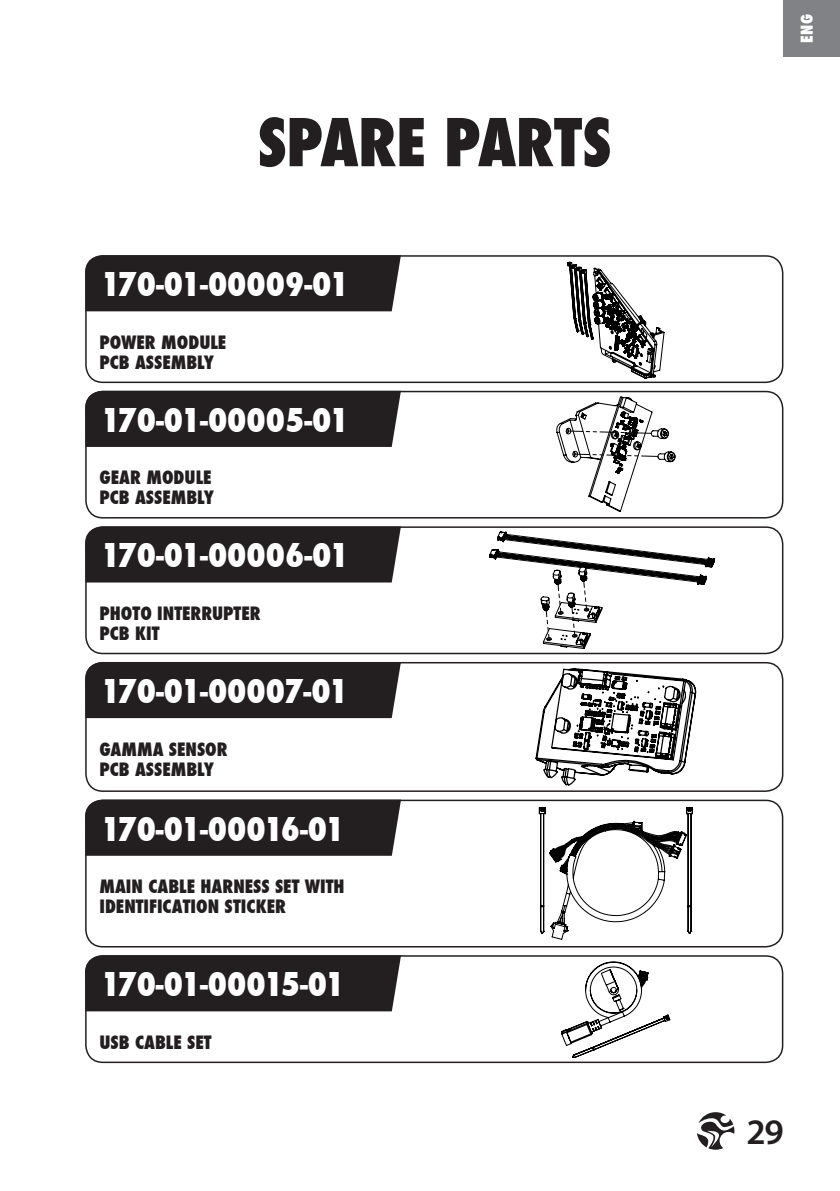
<style>
.page{position:relative;width:840px;height:1191px;background:#fff}
.page>*{position:absolute;margin:0;border:0;box-sizing:border-box;transform-origin:0 0}
.t1{font:800 condensed 64px "Futura";letter-spacing:-.01em;color:#231f20}
.t2{font:600 36px "Myriad Pro";color:#231f20}
.t3{font:800 condensed 32px "Futura";color:#fff}
.t4{font:800 condensed 32px "Futura";letter-spacing:-.065em;color:#fff}
.t5{font:800 condensed 18px/20px "Futura";color:#231f20}
.t6{font:800 condensed 16px "Futura";color:#fff}
</style>
<div class="page">
<svg style="left:697px;top:1112px;width:37px;height:37px"></svg>
<div style="left:782px;top:0;width:57px;height:57px;background:#808285"></div>
<svg style="left:567px;top:262px;width:97px;height:116px"></svg>
<div style="left:85px;top:255px;width:698px;height:128px;border:2px solid #231f20;border-radius:17px"></div>
<svg style="left:556px;top:396px;width:119px;height:116px"></svg>
<div style="left:85px;top:391px;width:698px;height:127px;border:2px solid #231f20;border-radius:17px"></div>
<svg style="left:489px;top:531px;width:226px;height:118px"></svg>
<div style="left:85px;top:526px;width:698px;height:128px;border:2px solid #231f20;border-radius:17px"></div>
<svg style="left:535px;top:668px;width:161px;height:118px"></svg>
<div style="left:85px;top:662px;width:698px;height:130px;border:2px solid #231f20;border-radius:17px"></div>
<div style="left:85px;top:255px;width:316px;height:56px;background:#231f20"></div>
<div style="left:85px;top:391px;width:316px;height:56px;background:#231f20"></div>
<div style="left:85px;top:526px;width:316px;height:56px;background:#231f20"></div>
<div style="left:85px;top:662px;width:316px;height:56px;background:#231f20"></div>
<svg style="left:538px;top:807px;width:155px;height:133px"></svg>
<div style="left:85px;top:799px;width:698px;height:148px;border:2px solid #231f20;border-radius:17px"></div>
<svg style="left:561px;top:961px;width:109px;height:97px"></svg>
<div style="left:85px;top:955px;width:698px;height:108px;border:2px solid #231f20;border-radius:17px"></div>
<div style="left:85px;top:799px;width:316px;height:56px;background:#231f20"></div>
<div style="left:85px;top:955px;width:316px;height:56px;background:#231f20"></div>
<p class="t1" style="left:257px;top:99px;width:355px">SPARE PARTS</p>
<p class="t3" style="left:100px;top:263px;width:249px">170-01-00009-01</p>
<p class="t5" style="left:99px;top:332px;width:128px">POWER MODULE<br>PCB ASSEMBLY</p>
<p class="t3" style="left:100px;top:398px;width:249px">170-01-00005-01</p>
<p class="t5" style="left:99px;top:468px;width:116px">GEAR MODULE<br>PCB ASSEMBLY</p>
<p class="t3" style="left:100px;top:534px;width:249px">170-01-00006-01</p>
<p class="t5" style="left:99px;top:603px;width:162px">PHOTO INTERRUPTER<br>PCB KIT</p>
<p class="t3" style="left:100px;top:669px;width:248px">170-01-00007-01</p>
<p class="t5" style="left:99px;top:739px;width:130px">GAMMA SENSOR<br>PCB ASSEMBLY</p>
<p class="t4" style="left:100px;top:807px;width:245px">170-01-00016-01</p>
<p class="t5" style="left:99px;top:876px;width:246px">MAIN CABLE HARNESS SET WITH<br>IDENTIFICATION STICKER</p>
<p class="t4" style="left:100px;top:962px;width:245px">170-01-00015-01</p>
<p class="t5" style="left:99px;top:1032px;width:114px">USB CABLE SET</p>
<p class="t6" style="left:795px;top:43px;width:30px;rotate:-90deg">ENG</p>
<h2 class="t2" style="left:746px;top:1109px;width:39px">29</h2>
</div>
